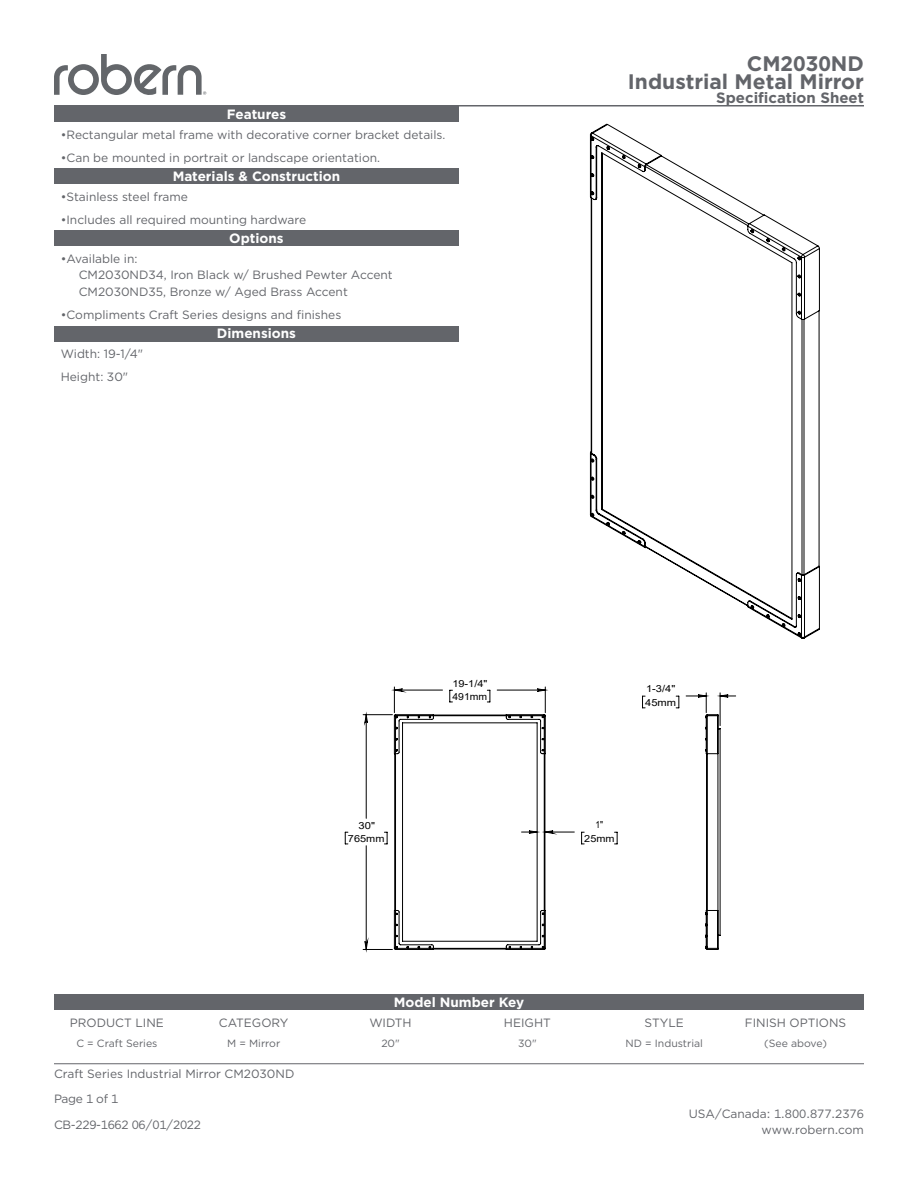
<style>
.page{position:relative;width:918px;height:1188px;background:#fff}
.page>*{position:absolute;margin:0;border:0;box-sizing:border-box;transform-origin:0 0}
.t1{font:700 21px "Gotham";color:#63656a}
.t2{font:700 15px "Gotham";color:#63656a}
.t3{font:700 13.5px "Gotham";color:#fff}
.PDFTITLE{font:12px "Gotham";color:#63656a}
.PDFTITLE-2{font:12px "Gotham";letter-spacing:-.025em;color:#63656a}
.t4{font:10.5px "Gotham";color:#63656a}
.t5{font:9.75px/13.5px "Arial";color:#000;scale:1.13 1}
.t6{font:9.75px/13.5px "Arial";color:#000;scale:1.14 1}
.t7{font:9.75px/13.4px "Arial";color:#000;text-align:center;scale:1.15 1}
.t8{font:9.75px/13.5px "Arial";color:#000;text-align:center;scale:.88 1}
</style>
<div class="page">
<hr style="left:54px;top:1063px;width:810px;height:1px;background:#63656a">
<div style="left:54px;top:326px;width:405px;height:16px;background:#63656a"></div>
<div style="left:54px;top:231px;width:405px;height:15px;background:#63656a"></div>
<div style="left:54px;top:106px;width:405px;height:16px;background:#63656a"></div>
<div style="left:54px;top:168px;width:405px;height:16px;background:#63656a"></div>
<hr style="left:54px;top:105px;width:810px;height:1px;background:#63656a">
<div style="left:54px;top:994px;width:810px;height:16px;background:#63656a"></div>
<svg style="left:54px;top:54px;width:152px;height:41px"></svg>
<svg style="left:345px;top:832px;width:3px;height:13px"></svg>
<svg style="left:363px;top:687px;width:211px;height:263px"></svg>
<svg style="left:686px;top:693px;width:50px;height:257px"></svg>
<svg style="left:590px;top:124px;width:230px;height:515px"></svg>
<p class="t1" style="left:747px;top:49px;width:119px">CM2030ND</p>
<p class="t1" style="left:628px;top:68px;width:238px">Industrial Metal Mirror</p>
<p class="t3" style="left:227px;top:105px;width:61px">Features</p>
<p class="PDFTITLE" style="left:61px;top:127px;width:386px">•Rectangular metal frame with decorative corner bracket details.</p>
<p class="PDFTITLE" style="left:61px;top:150px;width:321px">•Can be mounted in portrait or landscape orientation.</p>
<p class="PDFTITLE" style="left:61px;top:189px;width:129px">•Stainless steel frame</p>
<p class="PDFTITLE" style="left:61px;top:212px;width:247px">•Includes all required mounting hardware</p>
<p class="t3" style="left:173px;top:167px;width:169px">Materials &amp; Construction</p>
<p class="t3" style="left:229px;top:229px;width:56px">Options</p>
<p class="PDFTITLE" style="left:61px;top:251px;width:78px">•Available in:</p>
<p class="PDFTITLE" style="left:79px;top:267px;width:316px">CM2030ND34, Iron Black w/ Brushed Pewter Accent</p>
<p class="PDFTITLE" style="left:79px;top:284px;width:271px">CM2030ND35, Bronze w/ Aged Brass Accent</p>
<p class="PDFTITLE" style="left:61px;top:307px;width:282px">•Compliments Craft Series designs and finishes</p>
<p class="PDFTITLE" style="left:61px;top:346px;width:84px">Width: 19-1/4"</p>
<p class="PDFTITLE" style="left:61px;top:369px;width:69px">Height: 30"</p>
<p class="t3" style="left:217px;top:325px;width:81px">Dimensions</p>
<p class="t2" style="left:716px;top:87px;width:149px">Specification Sheet</p>
<p class="t5" style="left:452px;top:676px;width:33px">19-1/4"<br>491mm</p>
<p class="t6" style="left:645px;top:682px;width:29px">1-3/4"<br>45mm</p>
<p class="t7" style="left:348px;top:818px;width:33px">30"<br>765mm</p>
<p class="t8" style="left:584px;top:818px;width:36px">1"<br>25mm</p>
<p class="t3" style="left:394px;top:993px;width:132px">Model Number Key</p>
<p class="PDFTITLE" style="left:70px;top:1015px;width:95px">PRODUCT LINE</p>
<p class="PDFTITLE" style="left:219px;top:1015px;width:71px">CATEGORY</p>
<p class="PDFTITLE" style="left:369px;top:1015px;width:44px">WIDTH</p>
<p class="PDFTITLE" style="left:504px;top:1015px;width:48px">HEIGHT</p>
<p class="PDFTITLE" style="left:645px;top:1015px;width:41px">STYLE</p>
<p class="PDFTITLE" style="left:745px;top:1015px;width:103px">FINISH OPTIONS</p>
<p class="t4" style="left:76px;top:1037px;width:83px">C = Craft Series</p>
<p class="t4" style="left:227px;top:1037px;width:55px">M = Mirror</p>
<p class="t4" style="left:381px;top:1037px;width:20px">20"</p>
<p class="t4" style="left:518px;top:1037px;width:20px">30"</p>
<p class="t4" style="left:625px;top:1037px;width:79px">ND = Industrial</p>
<p class="t4" style="left:764px;top:1037px;width:64px">(See above)</p>
<p class="PDFTITLE" style="left:54px;top:1066px;width:242px">Craft Series Industrial Mirror CM2030ND</p>
<p class="PDFTITLE" style="left:54px;top:1092px;width:66px">Page 1 of 1</p>
<p class="PDFTITLE-2" style="left:54px;top:1117px;width:149px">CB-229-1662 06/01/2022</p>
<p class="PDFTITLE" style="left:689px;top:1106px;width:177px">USA/Canada: 1.800.877.2376</p>
<p class="PDFTITLE" style="left:762px;top:1122px;width:104px">www.robern.com</p>
</div>
